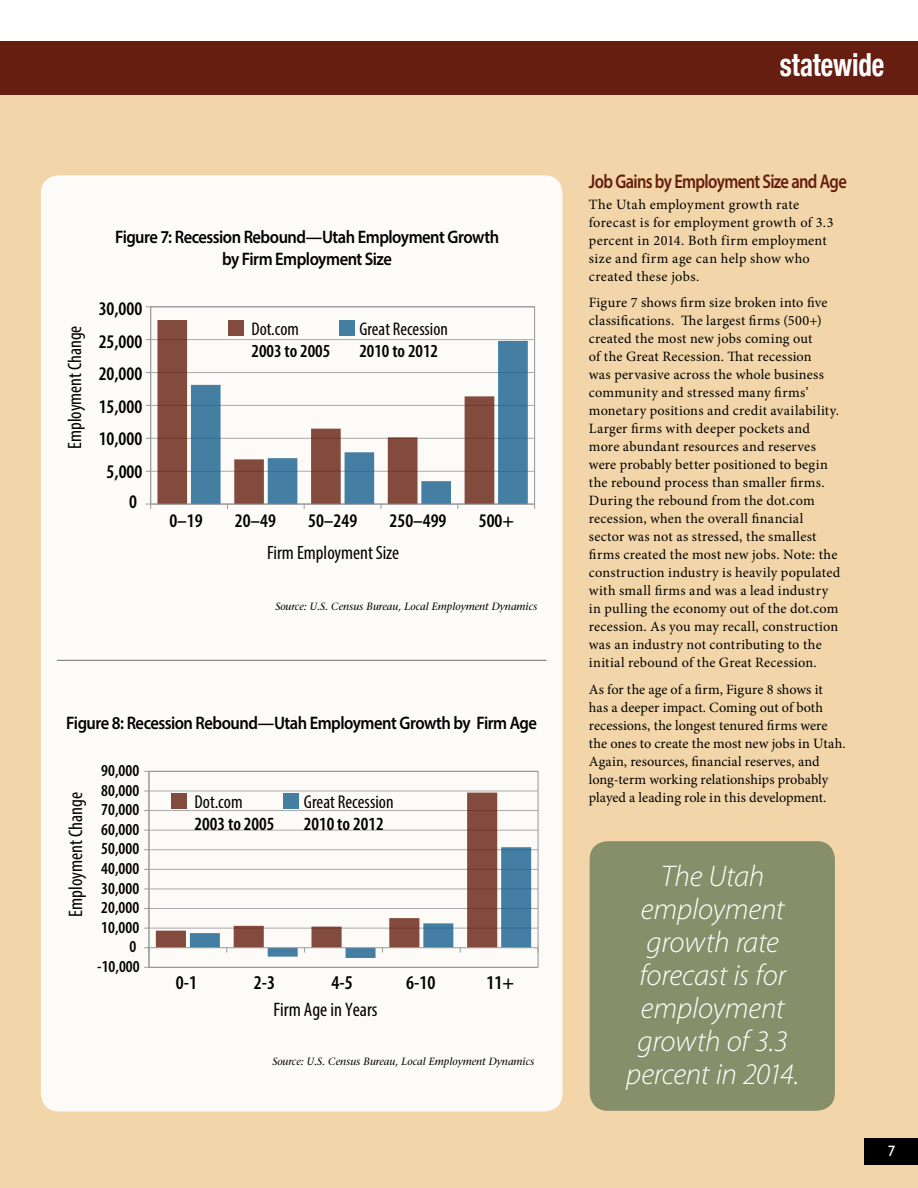
<style>
.page{position:relative;width:918px;height:1188px;background:#fff}
.page>*{position:absolute;margin:0;border:0;box-sizing:border-box;transform-origin:0 0}
.t1{font:700 condensed 31.8px "Helvetica Neue";color:#fff;scale:.85 1}
.t2{font:italic 300 30px/33px "Myriad Pro";letter-spacing:-.005em;color:#fff;text-align:center}
.t3{font:600 19.8px "Myriad Pro";letter-spacing:-.04em;color:#651c0f;scale:.83 1}
.t4{font:condensed 19.65px "Myriad Pro";color:#000}
.t5{font:600 condensed 19.65px "Myriad Pro";color:#000}
.t6{font:600 condensed 19.35px "Myriad Pro";color:#000}
.t7{font:condensed 19.35px "Myriad Pro";color:#000}
.t8{font:condensed 18.6px "Myriad Pro";color:#000}
.t9{font:600 condensed 18.6px "Myriad Pro";color:#000}
.t10{font:condensed 18.45px "Myriad Pro";color:#000}
.t11{font:600 condensed 18.45px "Myriad Pro";color:#000}
.t12{font:600 18.15px/22.5px "Myriad Pro";letter-spacing:-.03em;color:#000;text-align:center;scale:.91 1}
.t13{font:600 condensed 16.8px "Myriad Pro";color:#000}
.t14{font:15px "Gill Sans";color:#fff}
.t15{font:14.25px/18px "Minion Pro";letter-spacing:.015em;color:#000}
.t16{font:italic 10.5px "Stone Serif";color:#000}
</style>
<div class="page">
<div style="left:0;top:87px;width:918px;height:1101px;background:#f2d6a9"></div>
<div style="left:0;top:41px;width:918px;height:54px;background:#651e0f"></div>
<div style="left:864px;top:1138px;width:54px;height:26px;background:#000"></div>
<div style="left:41px;top:175px;width:522px;height:936px;background:#fdfbf7;border-radius:18px"></div>
<hr style="left:151px;top:471px;width:384px;height:1px;background:#939597">
<hr style="left:151px;top:438px;width:384px;height:1px;background:#939597">
<hr style="left:151px;top:405px;width:384px;height:1px;background:#939597">
<hr style="left:151px;top:372px;width:384px;height:1px;background:#939597">
<hr style="left:151px;top:339px;width:384px;height:1px;background:#939597">
<svg style="left:157px;top:320px;width:337px;height:184px"></svg>
<svg style="left:191px;top:341px;width:337px;height:163px"></svg>
<hr style="left:150px;top:307px;width:1px;height:197px;background:#989a9d">
<hr style="left:151px;top:504px;width:384px;height:1px;background:#989a9d">
<div style="left:229px;top:320px;width:15px;height:16px;background:#834a3e"></div>
<div style="left:339px;top:320px;width:15px;height:15px;background:#457ea3"></div>
<hr style="left:149px;top:928px;width:389px;height:1px;background:#939597">
<hr style="left:149px;top:908px;width:389px;height:1px;background:#939597">
<hr style="left:149px;top:889px;width:389px;height:1px;background:#939597">
<hr style="left:149px;top:869px;width:389px;height:1px;background:#939597">
<hr style="left:149px;top:849px;width:389px;height:1px;background:#939597">
<hr style="left:149px;top:830px;width:389px;height:1px;background:#939597">
<hr style="left:149px;top:810px;width:389px;height:1px;background:#939597">
<hr style="left:149px;top:791px;width:389px;height:1px;background:#939597">
<div style="left:149px;top:771px;width:389px;height:197px;border:1px solid #939597"></div>
<svg style="left:156px;top:793px;width:341px;height:154px"></svg>
<hr style="left:149px;top:771px;width:1px;height:196px;background:#989a9d">
<hr style="left:149px;top:947px;width:389px;height:1px;background:#989a9d">
<svg style="left:144px;top:947px;width:6px;height:6px"></svg>
<svg style="left:190px;top:847px;width:341px;height:111px"></svg>
<div style="left:172px;top:793px;width:15px;height:16px;background:#834a3e"></div>
<div style="left:283px;top:793px;width:16px;height:15px;background:#457ea3"></div>
<hr style="left:57px;top:660px;width:489px;height:1px;background:#6d6e71">
<div style="left:590px;top:841px;width:245px;height:270px;background:#868f6a;border-radius:18px"></div>
<p class="t12" style="left:115px;top:225px;width:424px">Figure 7: Recession Rebound—Utah Employment Growth by Firm Employment Size</p>
<h3 class="t7" style="left:63px;top:449px;width:125px;rotate:-90deg">EmploymentChange</h3>
<h3 class="t6" style="left:99px;top:298px;width:45px">30,000</h3>
<h3 class="t6" style="left:99px;top:331px;width:45px">25,000</h3>
<h3 class="t6" style="left:99px;top:363px;width:45px">20,000</h3>
<h3 class="t6" style="left:99px;top:396px;width:45px">15,000</h3>
<h3 class="t6" style="left:99px;top:428px;width:45px">10,000</h3>
<h3 class="t6" style="left:107px;top:461px;width:37px">5,000</h3>
<h3 class="t6" style="left:129px;top:491px;width:9px">0</h3>
<p class="t10" style="left:252px;top:317px;width:49px">Dot.com</p>
<p class="t11" style="left:252px;top:341px;width:80px">2003 to 2005</p>
<p class="t10" style="left:359px;top:317px;width:90px">Great Recession</p>
<p class="t11" style="left:359px;top:341px;width:80px">2010 to 2012</p>
<h3 class="t6" style="left:169px;top:510px;width:35px">0–19</h3>
<h3 class="t6" style="left:235px;top:510px;width:43px">20–49</h3>
<h3 class="t6" style="left:308px;top:510px;width:51px">50–249</h3>
<h3 class="t6" style="left:390px;top:510px;width:58px">250–499</h3>
<h3 class="t6" style="left:479px;top:510px;width:37px">500+</h3>
<h3 class="t7" style="left:267px;top:541px;width:134px">Firm EmploymentSize</h3>
<p class="t16" style="left:275px;top:600px;width:264px">Source: U.S. Census Bureau, Local Employment Dynamics</p>
<p class="t12" style="left:66px;top:711px;width:519px">Figure 8: Recession Rebound—Utah Employment Growth by Firm Age</p>
<p class="t13" style="left:101px;top:761px;width:39px">90,000</p>
<p class="t13" style="left:101px;top:781px;width:39px">80,000</p>
<h3 class="t4" style="left:64px;top:917px;width:127px;rotate:-90deg">EmploymentChange</h3>
<h3 class="t8" style="left:195px;top:790px;width:50px">Dot.com</h3>
<p class="t13" style="left:101px;top:800px;width:39px">70,000</p>
<h3 class="t9" style="left:195px;top:814px;width:81px">2003 to 2005</h3>
<p class="t13" style="left:101px;top:820px;width:39px">60,000</p>
<p class="t13" style="left:101px;top:840px;width:39px">50,000</p>
<p class="t13" style="left:101px;top:859px;width:39px">40,000</p>
<p class="t13" style="left:101px;top:879px;width:39px">30,000</p>
<p class="t13" style="left:101px;top:898px;width:39px">20,000</p>
<p class="t13" style="left:101px;top:918px;width:39px">10,000</p>
<p class="t13" style="left:130px;top:938px;width:8px">0</p>
<h3 class="t8" style="left:304px;top:790px;width:91px">Great Recession</h3>
<h3 class="t9" style="left:304px;top:814px;width:81px">2010 to 2012</h3>
<p class="t13" style="left:97px;top:957px;width:44px">-10,000</p>
<h3 class="t5" style="left:176px;top:971px;width:23px">0-1</h3>
<h3 class="t5" style="left:254px;top:971px;width:23px">2-3</h3>
<h3 class="t5" style="left:332px;top:971px;width:23px">4-5</h3>
<h3 class="t5" style="left:406px;top:971px;width:31px">6-10</h3>
<h3 class="t5" style="left:487px;top:971px;width:29px">11+</h3>
<h3 class="t4" style="left:273px;top:997px;width:106px">Firm Age in Years</h3>
<p class="t16" style="left:272px;top:1055px;width:264px">Source: U.S. Census Bureau, Local Employment Dynamics</p>
<h1 class="t1" style="left:780px;top:38px;width:125px">statewide</h1>
<h3 class="t3" style="left:589px;top:168px;width:312px">Job Gains by Employment Size and Age</h3>
<p class="t15" style="left:589px;top:196px;width:246px">The Utah employment growth rate forecast is for employment growth of 3.3 percent in 2014. Both firm employment size and firm age can help show who created these jobs.</p>
<p class="t15" style="left:589px;top:294px;width:253px">Figure 7 shows firm size broken into five classifications. The largest firms (500+) created the most new jobs coming out<br>of the Great Recession. That recession<br>was pervasive across the whole business community and stressed many firms’ monetary positions and credit availability.<br>Larger firms with deeper pockets and more abundant resources and reserves were probably better positioned to begin the rebound process than smaller firms.<br>During the rebound from the dot.com recession, when the overall financial sector was not as stressed, the smallest firms created the most new jobs. Note: the construction industry is heavily populated with small firms and was a lead industry in pulling the economy out of the dot.com recession. As you may recall, construction was an industry not contributing to the initial rebound of the Great Recession.</p>
<p class="t15" style="left:589px;top:680px;width:258px">As for the age of a firm, Figure 8 shows it<br>has a deeper impact. Coming out of both recessions, the longest tenured firms were the ones to create the most new jobs in Utah.<br>Again, resources, financial reserves, and long-term working relationships probably played a leading role in this development.</p>
<h2 class="t2" style="left:626px;top:860px;width:175px">The Utah employment growth rate forecast is for employment growth of 3.3 percent in 2014.</h2>
<p class="t14" style="left:888px;top:1142px;width:9px">7</p>
</div>
